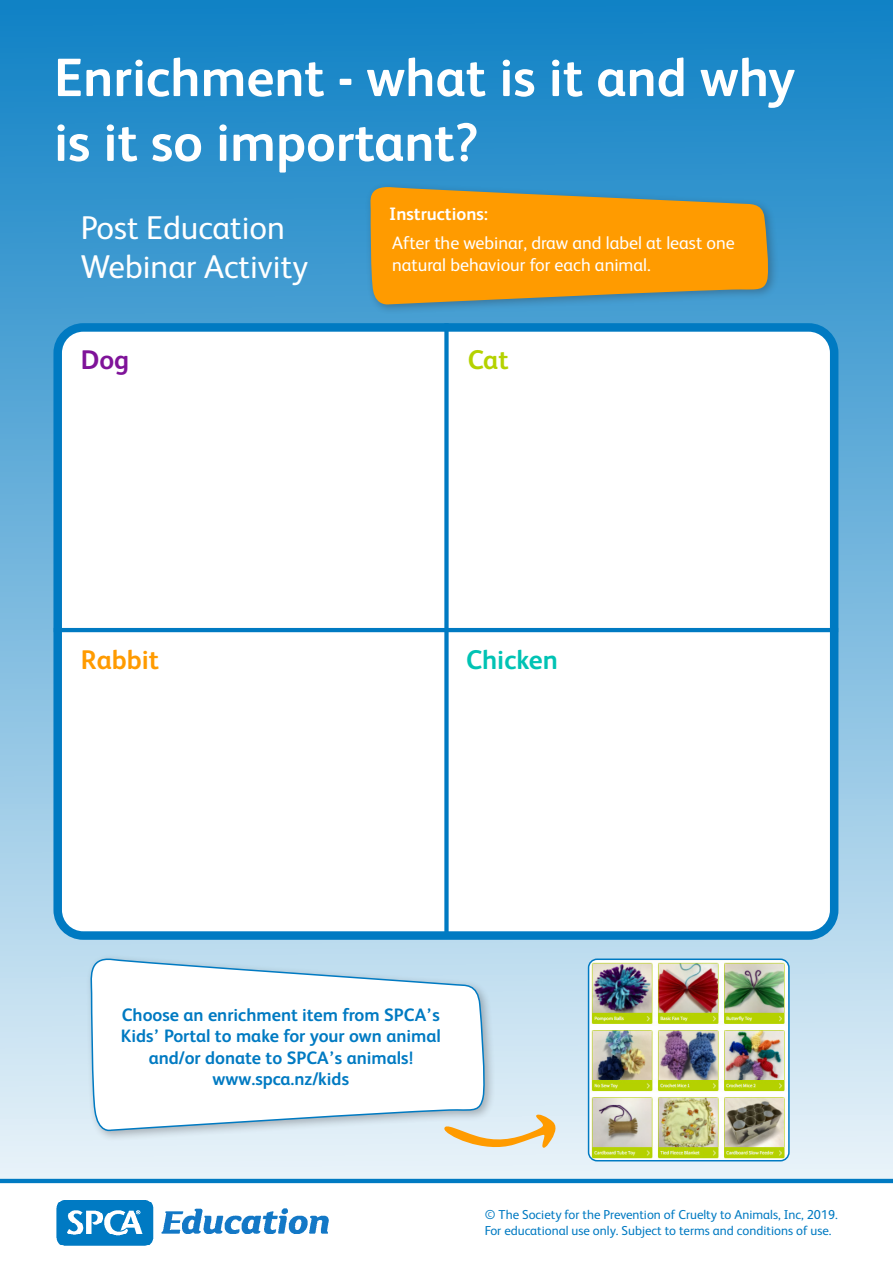
<style>
.page{position:relative;width:893px;height:1263px;background:#fff}
.page>*{position:absolute;margin:0;border:0;box-sizing:border-box;transform-origin:0 0}
._2__Book_title_18_wh{font:700 54px/64.8px "FS Albert";color:#fff}
._2__Book_title_18_wh-2{font:33px/39.6px "FS Albert";color:#fff}
._2__Book_title_18_wh-3{font:700 27px "FS Albert";color:#00c3b4}
._2__Book_title_18_wh-4{font:700 27px "FS Albert";color:#ff9b00}
._2__Book_title_18_wh-5{font:700 27px "FS Albert";color:#7f1399}
._2__Book_title_18_wh-6{font:700 27px "FS Albert";color:#b5d200}
.Festus_bullets_white{font:700 18px/21.6px "FS Albert";color:#007ac2;text-align:center}
.Festus_bullets_white-2{font:18px/21.6px "FS Albert";color:#fff}
.Festus_bullets_white-3{font:700 18px "FS Albert";color:#fff}
.t1{font:12.9px/15.6px "FS Albert";color:#007ac2}
</style>
<div class="page">
<img style="left:56px;top:1200px;width:273px;height:46px">
<div style="left:0;top:0;width:893px;height:1183px;background:linear-gradient(to bottom,#0e81c5,#e5f1f8)"></div>
<div style="left:365px;top:182px;width:414px;height:134px;background:#231f20;opacity:.3"></div>
<svg style="left:366px;top:185px;width:404px;height:122px;background:#d79927"></svg>
<div style="left:85px;top:954px;width:411px;height:188px;background:#231f20;opacity:.3"></div>
<svg style="left:85px;top:955px;width:403px;height:179px"></svg>
<svg style="left:444px;top:1112px;width:115px;height:42px;background:#e5dabf"></svg>
<div style="left:58px;top:327px;width:776px;height:608px;background:#fff;border-radius:26px"></div>
<div style="left:53px;top:323px;width:785px;height:617px;border:9px solid #007ac2;border-radius:26px"></div>
<div style="left:444px;top:323px;width:5px;height:610px;background:#007ac2"></div>
<hr style="left:54px;top:628px;width:784px;height:4px;background:#007ac2">
<img style="left:589px;top:959px;width:200px;height:202px">
<div style="left:588px;top:958px;width:202px;height:203px;border:2px solid #007ac2;border-radius:9px"></div>
<p class="_2__Book_title_18_wh" style="left:54px;top:45px;width:743px">Enrichment - what is it and why is it so important?</p>
<p class="_2__Book_title_18_wh-2" style="left:81px;top:207px;width:229px">Post Education<br>Webinar Activity</p>
<p class="_2__Book_title_18_wh-5" style="left:81px;top:345px;width:50px">Dog</p>
<p class="Festus_bullets_white-3" style="left:389px;top:203px;width:100px">Instructions:</p>
<p class="Festus_bullets_white-2" style="left:392px;top:232px;width:344px">After the webinar, draw and label at least one natural behaviour for each animal.</p>
<p class="_2__Book_title_18_wh-6" style="left:468px;top:345px;width:42px">Cat</p>
<p class="_2__Book_title_18_wh-4" style="left:81px;top:644px;width:80px">Rabbit</p>
<p class="_2__Book_title_18_wh-3" style="left:466px;top:644px;width:94px">Chicken</p>
<p class="Festus_bullets_white" style="left:121px;top:1003px;width:322px">Choose an enrichment item from SPCA’s<br>Kids’ Portal to make for your own animal and/or donate to SPCA’s animals! www.spca.nz/kids</p>
<p class="t1" style="left:485px;top:1207px;width:355px">© The Society for the Prevention of Cruelty to Animals, Inc, 2019.<br>For educational use only. Subject to terms and conditions of use.</p>
</div>
